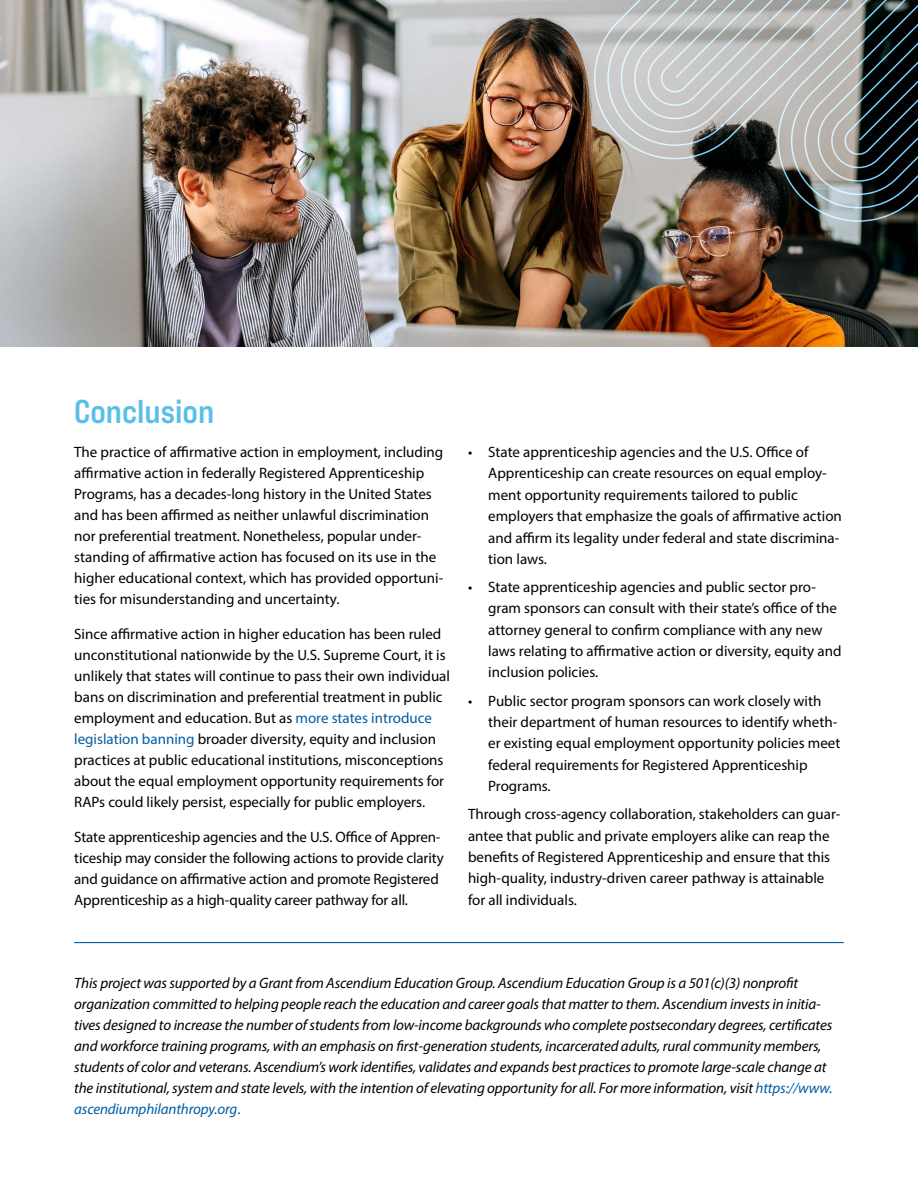
<style>
.page{position:relative;width:918px;height:1188px;background:#fff}
.page>*{position:absolute;margin:0;border:0;box-sizing:border-box;transform-origin:0 0}
.Head_1___H2{font:33px "Bebas Neue Pro Exp Bd";color:#5abfe6}
.Body___P{font:15px/21px "Myriad Pro";color:#000}
.Body___P-2{font:italic 15px/21px "Myriad Pro";letter-spacing:-.01em;color:#000}
.Body_Bullets___P{font:15px/21.3px "Myriad Pro";color:#000}
.s1{color:#005da6}
.s2{font-style:normal;color:#005da6}
</style>
<div class="page">
<img style="left:0;top:0;width:918px;height:347px">
<svg style="left:586px;top:0;width:88px;height:167px;background:#c1bfbc"></svg>
<svg style="left:674px;top:0;width:244px;height:230px;background:#7c7c7a"></svg>
<hr style="left:74px;top:942px;width:770px;height:1px;background:#005da6">
<h1 class="Head_1___H2" style="left:74px;top:391px;width:141px">Conclusion</h1>
<p class="Body___P" style="left:74px;top:441px;width:371px">The practice of affirmative action in employment, including affirmative action in federally Registered Apprenticeship Programs, has a decades-long history in the United States and has been affirmed as neither unlawful discrimination nor preferential treatment. Nonetheless, popular under&shy;standing of affirmative action has focused on its use in the higher educational context, which has provided opportuni&shy;ties for misunderstanding and uncertainty.</p>
<p class="Body___P" style="left:74px;top:623px;width:377px">Since affirmative action in higher education has been ruled unconstitutional nationwide by the U.S. Supreme Court, it is unlikely that states will continue to pass their own individual bans on discrimination and preferential treatment in public employment and education. But as <span class="s1">more states introduce legislation banning</span> broader diversity, equity and inclusion practices at public educational institutions, misconceptions about the equal employment opportunity requirements for RAPs could likely persist, especially for public employers.</p>
<p class="Body___P" style="left:74px;top:826px;width:371px">State apprenticeship agencies and the U.S. Office of Appren&shy;ticeship may consider the following actions to provide clarity and guidance on affirmative action and promote Registered Apprenticeship as a high-quality career pathway for all.</p>
<p class="Body_Bullets___P" style="left:488px;top:441px;width:355px;text-indent:-20px">• State apprenticeship agencies and the U.S. Office of Apprenticeship can create resources on equal employ&shy;ment opportunity requirements tailored to public employers that emphasize the goals of affirmative action and affirm its legality under federal and state discrimina&shy;tion laws.</p>
<p class="Body_Bullets___P" style="left:488px;top:576px;width:355px;text-indent:-20px">• State apprenticeship agencies and public sector pro&shy;gram sponsors can consult with their state’s office of the attorney general to confirm compliance with any new laws relating to affirmative action or diversity, equity and inclusion policies.</p>
<p class="Body_Bullets___P" style="left:488px;top:690px;width:354px;text-indent:-20px">• Public sector program sponsors can work closely with their department of human resources to identify wheth&shy;er existing equal employment opportunity policies meet federal requirements for Registered Apprenticeship Programs.</p>
<p class="Body___P" style="left:468px;top:803px;width:374px">Through cross-agency collaboration, stakeholders can guar&shy;antee that public and private employers alike can reap the benefits of Registered Apprenticeship and ensure that this high-quality, industry-driven career pathway is attainable for all individuals.</p>
<p class="Body___P-2" style="left:74px;top:972px;width:760px">This project was supported by a Grant from Ascendium Education Group. Ascendium Education Group is a 501(c)(3) nonprofit organization committed to helping people reach the education and career goals that matter to them. Ascendium invests in initia&shy;tives designed to increase the number of students from low-income backgrounds who complete postsecondary degrees, certificates and workforce training programs, with an emphasis on first-generation students, incarcerated adults, rural community members, students of color and veterans. Ascendium’s work identifies, validates and expands best practices to promote large-scale change at the institutional, system and state levels, with the intention of elevating opportunity for all. For more information, visit <span class="s1">https://www. ascendiumphilanthropy.org</span><span class="s2">.</span></p>
</div>
